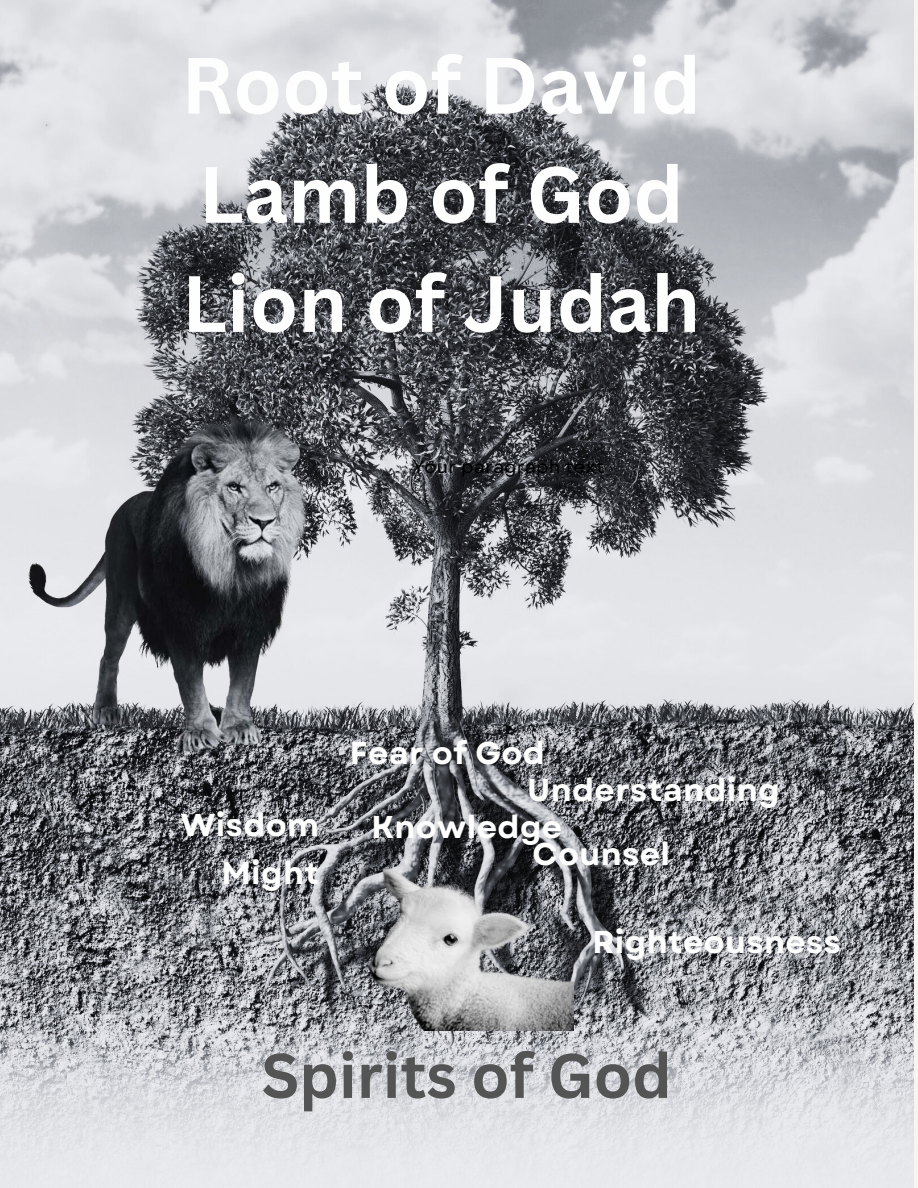
<style>
.page{position:relative;width:918px;height:1188px;background:#fff}
.page>*{position:absolute;margin:0;border:0;box-sizing:border-box;transform-origin:0 0}
.t1{font:700 78px/109.2px "Canva Sans";color:#fefefe}
.t2{font:700 61.5px "Canva Sans";color:#545454}
.t3{font:700 31.5px "Garet";letter-spacing:.01em;color:#fefefe}
.t4{font:18px "Garet";letter-spacing:.01em;color:#000}
</style>
<div class="page">
<img style="left:0;top:0;width:914px;height:1188px">
<img style="left:309px;top:854px;width:264px;height:177px">
<img style="left:24px;top:405px;width:286px;height:349px">
<p class="t1" style="left:181px;top:29px;width:521px">Root of David<br>Lamb of God<br>Lion of Judah</p>
<h3 class="t4" style="left:413px;top:454px;width:193px">Your paragraph text</h3>
<h3 class="t3" style="left:181px;top:802px;width:140px">Wisdom</h3>
<h3 class="t3" style="left:221px;top:850px;width:99px">Might</h3>
<h3 class="t3" style="left:350px;top:730px;width:196px">Fear of God</h3>
<h3 class="t3" style="left:527px;top:768px;width:254px">Understanding</h3>
<h3 class="t3" style="left:533px;top:831px;width:139px">Counsel</h3>
<p class="t3" style="left:371px;top:805px;width:192px">Knowledge</p>
<h2 class="t3" style="left:592px;top:920px;width:250px">Righteousness</h2>
<h3 class="t2" style="left:262px;top:1032px;width:412px">Spirits of God</h3>
</div>
